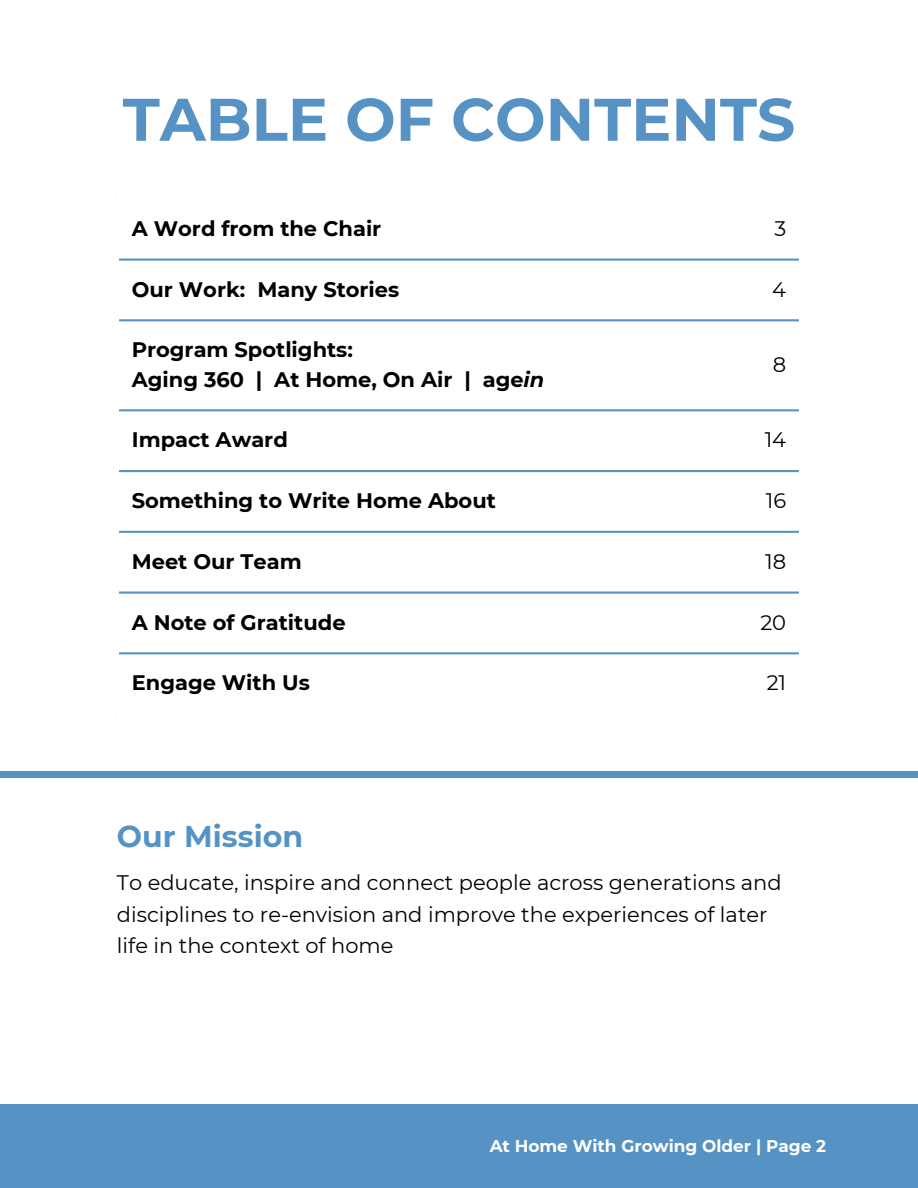
<style>
.page{position:relative;width:918px;height:1188px;background:#fff}
.page>*{position:absolute;margin:0;border:0;box-sizing:border-box;transform-origin:0 0}
.t1{font:700 60px "Montserrat";color:#5692c4}
.t2{font:700 30px "Montserrat";color:#5692c4}
.t3{font:700 21px/29.2px "Montserrat";color:#000001}
.t4{font:21px/31.5px "Montserrat";color:#000001}
.t5{font:700 16.95px "Montserrat";color:#fff}
.s1{font-style:italic}
</style>
<div class="page">
<div style="left:0;top:1104px;width:918px;height:84px;background:#5692c4"></div>
<div style="left:0;top:771px;width:918px;height:7px;background:#5692c4"></div>
<hr style="left:119px;top:259px;width:680px;height:2px;background:#5692c4">
<hr style="left:119px;top:319px;width:680px;height:2px;background:#5692c4">
<hr style="left:119px;top:409px;width:680px;height:2px;background:#5692c4">
<hr style="left:119px;top:470px;width:680px;height:2px;background:#5692c4">
<hr style="left:119px;top:531px;width:680px;height:2px;background:#5692c4">
<hr style="left:119px;top:592px;width:680px;height:2px;background:#5692c4">
<hr style="left:119px;top:652px;width:680px;height:2px;background:#5692c4">
<h1 class="t1" style="left:123px;top:83px;width:674px">TABLE OF CONTENTS</h1>
<p class="t3" style="left:132px;top:214px;width:251px">A Word from the Chair</p>
<p class="t4" style="left:774px;top:213px;width:13px">3</p>
<p class="t3" style="left:132px;top:274px;width:269px">Our Work: Many Stories</p>
<p class="t4" style="left:772px;top:273px;width:15px">4</p>
<p class="t3" style="left:132px;top:335px;width:414px">Program Spotlights:<br>Aging 360 | At Home, On Air | age<span class="s1">in</span></p>
<p class="t4" style="left:773px;top:349px;width:15px">8</p>
<p class="t3" style="left:132px;top:425px;width:158px">Impact Award</p>
<p class="t4" style="left:765px;top:424px;width:23px">14</p>
<p class="t3" style="left:132px;top:486px;width:366px">Something to Write Home About</p>
<p class="t4" style="left:766px;top:485px;width:22px">16</p>
<p class="t3" style="left:132px;top:547px;width:171px">Meet Our Team</p>
<p class="t4" style="left:765px;top:546px;width:22px">18</p>
<p class="t3" style="left:132px;top:607px;width:215px">A Note of Gratitude</p>
<p class="t4" style="left:760px;top:606px;width:27px">20</p>
<p class="t3" style="left:132px;top:668px;width:180px">Engage With Us</p>
<p class="t4" style="left:767px;top:667px;width:21px">21</p>
<h2 class="t2" style="left:117px;top:818px;width:188px">Our Mission</h2>
<p class="t4" style="left:117px;top:867px;width:666px">To educate, inspire and connect people across generations and disciplines to re‑envision and improve the experiences of later life in the context of home</p>
<p class="t5" style="left:490px;top:1136px;width:338px">At Home With Growing Older | Page 2</p>
</div>
